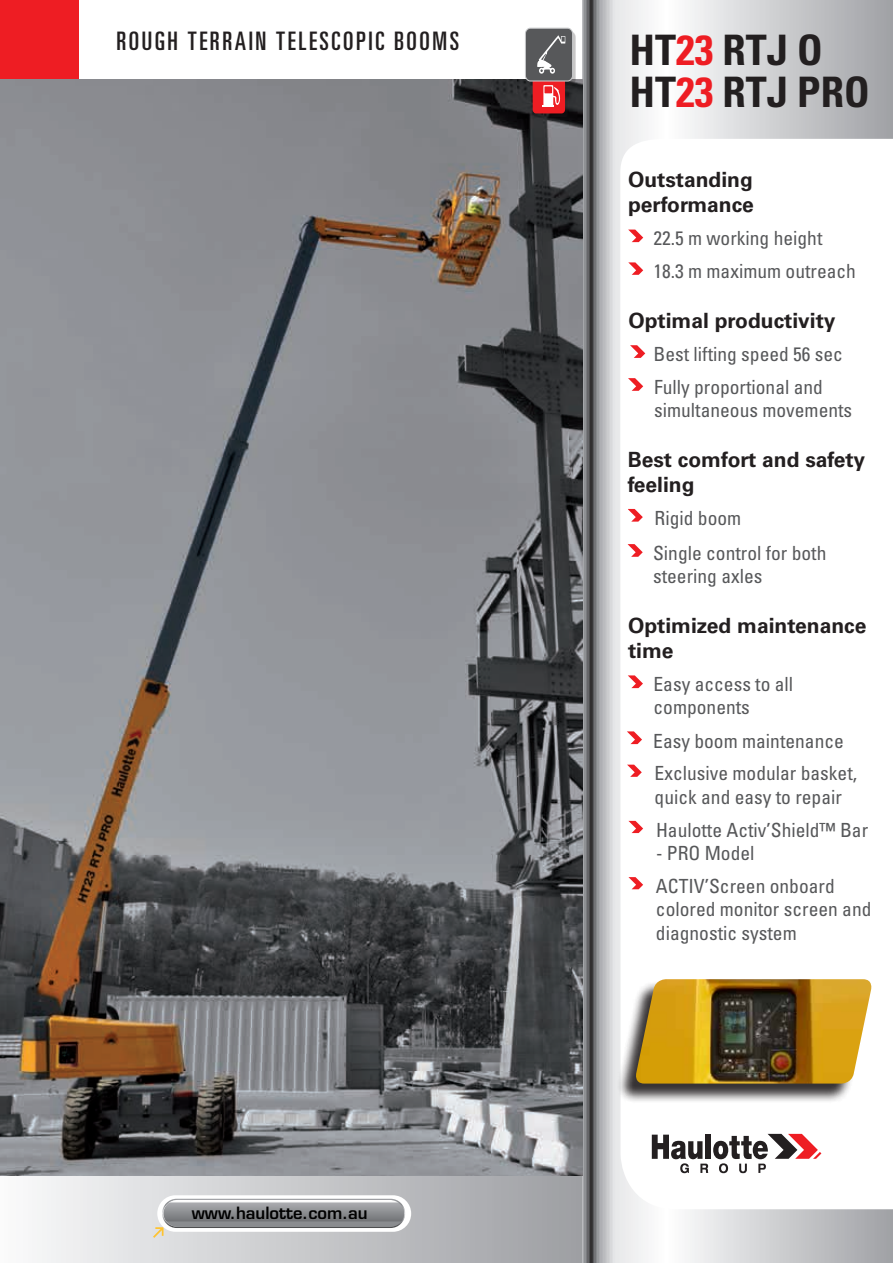
<style>
.page{position:relative;width:893px;height:1263px;background:#fff}
.page>*{position:absolute;margin:0;border:0;box-sizing:border-box;transform-origin:0 0}
.t1{font:700 condensed 42px/42px "Univers";color:#231f20}
.t2{font:ultra-condensed 25.5px "Univers";letter-spacing:.1em;color:#231f20}
.t3{font:700 21px/25.2px "Univers";color:#231f20}
.t4{font:condensed 19.5px/23.4px "Univers";color:#57585a}
.t5{font:600 16.5px "Eurostile";color:#000}
.s1{color:#ee1d23}
</style>
<div class="page">
<div style="left:0;top:1177px;width:589px;height:86px;background:linear-gradient(to right,#f9fafa,#9c9da1)"></div>
<div style="left:157px;top:1195px;width:254px;height:37px;background:linear-gradient(to right,#fefefe,#fff);border-radius:18px"></div>
<div style="left:162px;top:1199px;width:243px;height:29px;background:#a1a2a6;border-radius:15px"></div>
<svg style="left:153px;top:1200px;width:251px;height:38px"></svg>
<svg style="left:582px;top:0;width:311px;height:1263px"></svg>
<img style="left:0;top:79px;width:582px;height:1097px">
<div style="left:616px;top:981px;width:254px;height:122px;background:#231f20;opacity:.91"></div>
<img style="left:634px;top:979px;width:239px;height:104px">
<div style="left:527px;top:31px;width:48px;height:86px;background:#231f20;opacity:.25"></div>
<div style="left:533px;top:77px;width:32px;height:36px;background:#ee1d23;border-radius:4px"></div>
<div style="left:525px;top:28px;width:48px;height:53px;background:#57585a;border-radius:5px"></div>
<div style="left:525px;top:28px;width:48px;height:54px;border:1px solid #c7c8ca;border-radius:5px"></div>
<svg style="left:542px;top:85px;width:18px;height:21px"></svg>
<svg style="left:537px;top:35px;width:28px;height:39px"></svg>
<svg style="left:628px;top:230px;width:15px;height:12px"></svg>
<svg style="left:628px;top:262px;width:15px;height:13px"></svg>
<svg style="left:630px;top:345px;width:15px;height:13px"></svg>
<svg style="left:628px;top:378px;width:15px;height:13px"></svg>
<svg style="left:628px;top:544px;width:15px;height:13px"></svg>
<svg style="left:628px;top:675px;width:15px;height:13px"></svg>
<svg style="left:627px;top:731px;width:15px;height:13px"></svg>
<svg style="left:627px;top:765px;width:15px;height:12px"></svg>
<div style="left:0;top:0;width:79px;height:79px;background:#ee1d23"></div>
<svg style="left:628px;top:509px;width:15px;height:13px"></svg>
<svg style="left:628px;top:821px;width:15px;height:12px"></svg>
<svg style="left:628px;top:877px;width:15px;height:12px"></svg>
<h2 class="t2" style="left:116px;top:26px;width:344px">ROUGH TERRAIN TELESCOPIC BOOMS</h2>
<h1 class="t1" style="left:629px;top:29px;width:242px">HT<span class="s1">23</span> RTJ O<br>HT<span class="s1">23</span> RTJ PRO</h1>
<p class="t3" style="left:628px;top:167px;width:127px">Outstanding performance</p>
<p class="t4" style="left:653px;top:221px;width:204px;line-height:33px">22.5 m working height<br>18.3 m maximum outreach</p>
<p class="t3" style="left:628px;top:308px;width:209px">Optimal productivity</p>
<p class="t4" style="left:653px;top:337px;width:191px;line-height:32.7px">Best lifting speed 56 sec<br>Fully proportional and</p>
<p class="t4" style="left:654px;top:398px;width:200px">simultaneous movements</p>
<p class="t3" style="left:628px;top:447px;width:239px">Best comfort and safety feeling</p>
<p class="t4" style="left:655px;top:506px;width:88px">Rigid boom</p>
<p class="t4" style="left:653px;top:541px;width:175px">Single control for both steering axles</p>
<p class="t3" style="left:628px;top:613px;width:240px">Optimized maintenance time</p>
<p class="t4" style="left:653px;top:672px;width:141px">Easy access to all components</p>
<p class="t4" style="left:653px;top:724px;width:205px;line-height:32.8px">Easy boom maintenance<br>Exclusive modular basket,</p>
<p class="t4" style="left:655px;top:785px;width:189px">quick and easy to repair</p>
<p class="t5" style="left:192px;top:1202px;width:177px">www.haulotte.com.au</p>
<p class="t4" style="left:656px;top:818px;width:214px">Haulotte Activ’Shield™ Bar</p>
<p class="t4" style="left:656px;top:836px;width:180px;line-height:32.8px">- PRO Model<br>ACTIV’Screen onboard</p>
<p class="t4" style="left:656px;top:897px;width:217px">colored monitor screen and diagnostic system</p>
</div>
